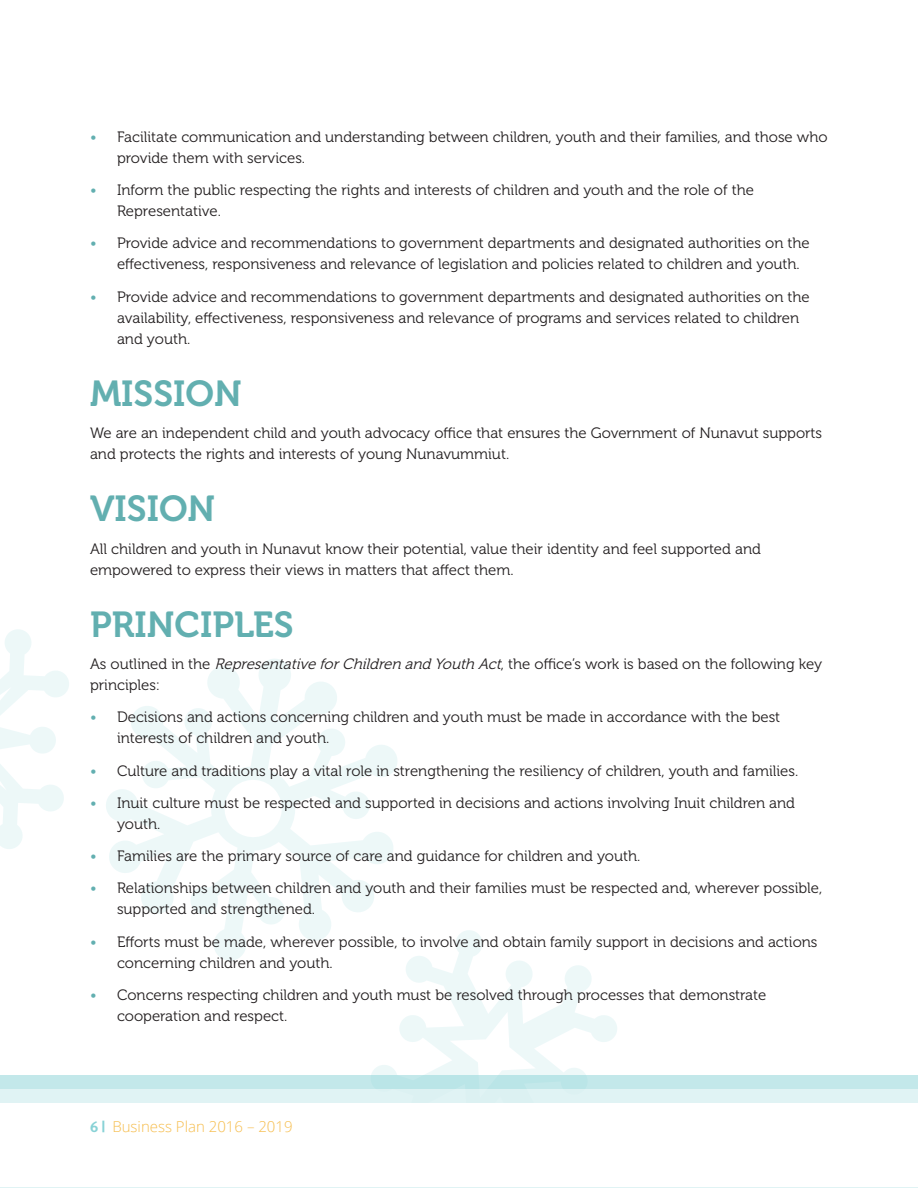
<style>
.page{position:relative;width:918px;height:1188px;background:#fff}
.page>*{position:absolute;margin:0;border:0;box-sizing:border-box;transform-origin:0 0}
._1_0_Heading{font:36px "Museo 700";color:#62afb0}
.t1{font:15px/21px "Museo 300";color:#231f20}
.t2{font:300 15px "Open Sans";color:#f6bd4d}
.s1{color:#62afb0}
.s2{font-style:italic}
.s3{font-family:"Meta Plus";font-weight:700;color:#88d2d6}
</style>
<div class="page">
<svg style="left:106px;top:659px;width:291px;height:302px"></svg>
<svg style="left:369px;top:928px;width:250px;height:148px"></svg>
<svg style="left:0;top:629px;width:69px;height:220px"></svg>
<div style="left:0;top:1076px;width:918px;height:112px;background:#c3e8ea"></div>
<div style="left:0;top:1089px;width:918px;height:99px;background:#e0f3f4"></div>
<div style="left:1px;top:1103px;width:917px;height:84px;background:#fff"></div>
<p class="t1" style="left:117px;top:126px;width:712px;text-indent:-27px"><span class="s1">•</span> Facilitate communication and understanding between children, youth and their families, and those who provide them with services.</p>
<p class="t1" style="left:117px;top:180px;width:638px;text-indent:-27px"><span class="s1">•</span> Inform the public respecting the rights and interests of children and youth and the role of the<br>Representative.</p>
<p class="t1" style="left:117px;top:233px;width:694px;text-indent:-27px"><span class="s1">•</span> Provide advice and recommendations to government departments and designated authorities on the effectiveness, responsiveness and relevance of legislation and policies related to children and youth.</p>
<p class="t1" style="left:117px;top:286px;width:694px;text-indent:-27px"><span class="s1">•</span> Provide advice and recommendations to government departments and designated authorities on the availability, effectiveness, responsiveness and relevance of programs and services related to children and youth.</p>
<p class="_1_0_Heading" style="left:90px;top:373px;width:153px">MISSION</p>
<p class="t1" style="left:90px;top:423px;width:734px">We are an independent child and youth advocacy office that ensures the Government of Nunavut supports and protects the rights and interests of young Nunavummiut.</p>
<p class="_1_0_Heading" style="left:90px;top:489px;width:127px">VISION</p>
<p class="t1" style="left:90px;top:538px;width:672px">All children and youth in Nunavut know their potential, value their identity and feel supported and empowered to express their views in matters that affect them.</p>
<p class="_1_0_Heading" style="left:90px;top:604px;width:205px">PRINCIPLES</p>
<p class="t1" style="left:90px;top:654px;width:734px">As outlined in the <span class="s2">RepresentativeforChildren and Youth Act</span>, the office’s work is based on the following key principles:</p>
<p class="t1" style="left:117px;top:707px;width:665px;text-indent:-27px"><span class="s1">•</span> Decisions and actions concerning children and youth must be made in accordance with the best interests of children and youth.</p>
<p class="t1" style="left:90px;top:760px;width:710px"><span class="s1">•</span> Culture and traditions play a vital role in strengthening the resiliency of children, youth and families.</p>
<p class="t1" style="left:117px;top:792px;width:680px;text-indent:-27px"><span class="s1">•</span> Inuit culture must be respected and supported in decisions and actions involving Inuit children and youth.</p>
<p class="t1" style="left:90px;top:846px;width:552px"><span class="s1">•</span> Families are the primary source of care and guidance for children and youth.</p>
<p class="t1" style="left:117px;top:878px;width:707px;text-indent:-27px"><span class="s1">•</span> Relationships between children and youth and their families must be respected and, wherever possible, supported and strengthened.</p>
<p class="t1" style="left:117px;top:931px;width:702px;text-indent:-27px"><span class="s1">•</span> Efforts must be made, wherever possible, to involve and obtain family support in decisions and actions concerning children and youth.</p>
<p class="t1" style="left:117px;top:984px;width:651px;text-indent:-27px"><span class="s1">•</span> Concerns respecting children and youth must be resolved through processes that demonstrate cooperation and respect.</p>
<p class="t2" style="left:90px;top:1116px;width:204px"><span class="s3">6 |</span> Business Plan 2016 – 2019</p>
</div>
